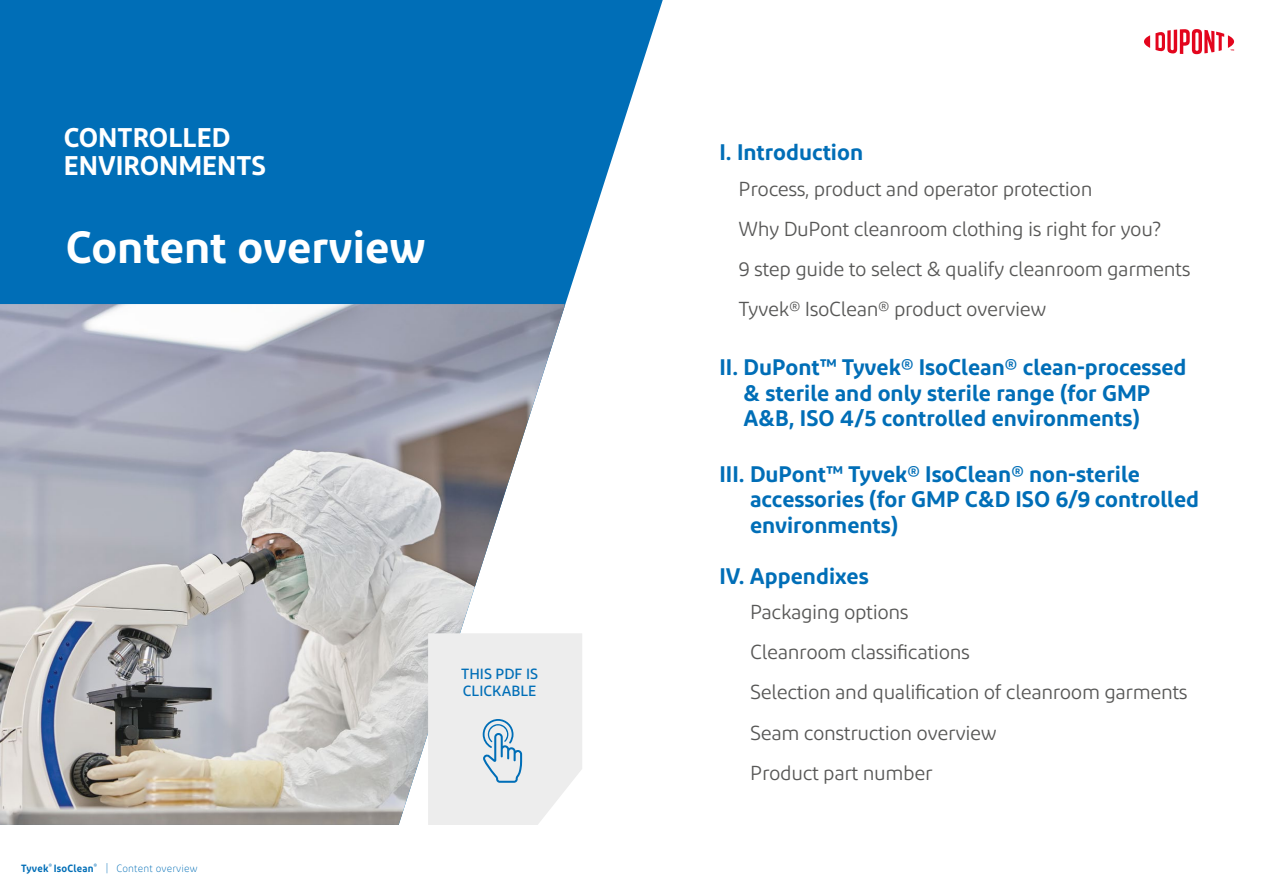
<style>
.page{position:relative;width:1263px;height:893px;background:#fff}
.page>*{position:absolute;margin:0;border:0;box-sizing:border-box;transform-origin:0 0}
.Titre{font:600 45px "Diodrum";color:#fff}
.Titre-2{font:600 27px/28.5px "Diodrum";color:#fff}
.Summary-Titre{font:600 22.5px/25.5px "Diodrum";color:#006eb7}
.Summary-Texte{font:20.25px "Diodrum";letter-spacing:-.02em;color:#575756}
.t1{font:500 14.7px/17px "Diodrum";color:#006eb7}
.t2{font:300 10.5px "Diodrum";letter-spacing:.02em;color:#006eb7;scale:.95 1}
.t3{font:600 10.5px "Diodrum";letter-spacing:.025em;color:#006eb7;scale:.95 1}
</style>
<div class="page">
<svg style="left:0;top:0;width:663px;height:309px;background:#1378bc"></svg>
<img style="left:0;top:304px;width:564px;height:521px">
<div style="left:428px;top:633px;width:154px;height:192px;background:#ededed"></div>
<svg style="left:1144px;top:29px;width:90px;height:25px"></svg>
<p class="Titre-2" style="left:64px;top:122px;width:204px">CONTROLLED<br>ENVIRONMENTS</p>
<p class="Titre" style="left:66px;top:218px;width:361px">Content overview</p>
<p class="t3" style="left:21px;top:861px;width:81px">Tyvek<sup>®</sup> IsoClean<sup>®</sup></p>
<p class="t2" style="left:106px;top:862px;width:98px">| Content overview</p>
<p class="t1" style="left:461px;top:665px;width:78px">THIS PDF IS<br>CLICKABLE</p>
<p class="Summary-Titre" style="left:719px;top:139px;width:145px">I. Introduction</p>
<p class="Summary-Texte" style="left:739px;top:176px;width:355px">Process, product and operator protection</p>
<p class="Summary-Texte" style="left:739px;top:216px;width:424px">Why DuPont cleanroom clothing is right for you?</p>
<p class="Summary-Texte" style="left:739px;top:256px;width:453px">9 step guide to select &amp; qualify cleanroom garments</p>
<p class="Summary-Texte" style="left:739px;top:296px;width:309px">Tyvek® IsoClean® product overview</p>
<p class="Summary-Titre" style="left:743px;top:354px;width:444px;text-indent:-24px">II. DuPont™ Tyvek® IsoClean® clean-processed &amp; sterile and only sterile range (for GMP<br>A&amp;B, ISO 4/5 controlled environments)</p>
<p class="Summary-Titre" style="left:750px;top:460px;width:451px;text-indent:-30px">III. DuPont™ Tyvek® IsoClean® non-sterile accessories (for GMP C&amp;D ISO 6/9 controlled environments)</p>
<p class="Summary-Titre" style="left:719px;top:562px;width:151px">IV. Appendixes</p>
<p class="Summary-Texte" style="left:750px;top:600px;width:160px">Packaging options</p>
<p class="Summary-Texte" style="left:750px;top:640px;width:221px">Cleanroom classifications</p>
<p class="Summary-Texte" style="left:750px;top:680px;width:439px">Selection and qualification of cleanroom garments</p>
<p class="Summary-Texte" style="left:750px;top:720px;width:248px">Seam construction overview</p>
<p class="Summary-Texte" style="left:750px;top:760px;width:184px">Product part number</p>
</div>
